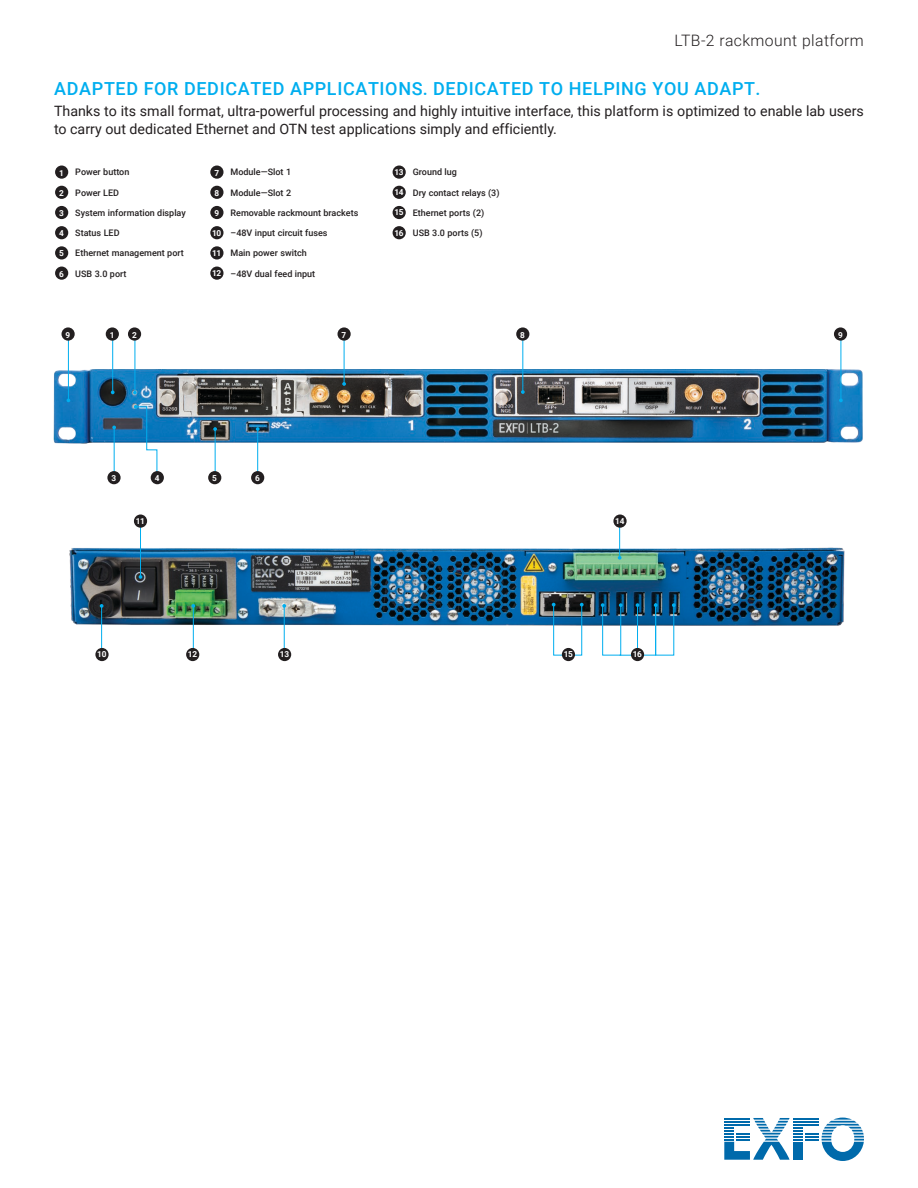
<style>
.page{position:relative;width:918px;height:1188px;background:#fff}
.page>*{position:absolute;margin:0;border:0;box-sizing:border-box;transform-origin:0 0}
.Titre{font:500 18px "Roboto";letter-spacing:.035em;color:#00aeef}
.t1{font:300 15.75px "Roboto";letter-spacing:.025em;color:#231f20}
.Texte{font:14.25px/18px "Roboto";color:#231f20}
.Légende_produit{font:500 9px "Roboto";color:#231f20}
.Numbering_product{font:700 8.25px "Roboto";letter-spacing:-.03em;color:#fff}
</style>
<div class="page">
<svg style="left:724px;top:1118px;width:140px;height:43px"></svg>
<hr style="left:724px;top:1124px;width:26px;height:2px;background:#006aab">
<img style="left:53px;top:369px;width:810px;height:82px">
<img style="left:69px;top:526px;width:776px;height:114px">
<hr style="left:140px;top:524px;width:1px;height:53px;background:#00aeef">
<hr style="left:619px;top:521px;width:1px;height:37px;background:#00aeef">
<svg style="left:618px;top:556px;width:4px;height:4px"></svg>
<hr style="left:112px;top:340px;width:1px;height:52px;background:#00aeef">
<hr style="left:344px;top:334px;width:1px;height:50px;background:#00aeef">
<svg style="left:342px;top:382px;width:4px;height:4px"></svg>
<hr style="left:522px;top:334px;width:1px;height:58px;background:#00aeef">
<svg style="left:521px;top:390px;width:4px;height:4px"></svg>
<hr style="left:114px;top:427px;width:1px;height:45px;background:#00aeef">
<hr style="left:215px;top:429px;width:1px;height:45px;background:#00aeef">
<svg style="left:213px;top:427px;width:4px;height:4px"></svg>
<hr style="left:284px;top:606px;width:1px;height:44px;background:#00aeef">
<svg style="left:282px;top:604px;width:4px;height:4px"></svg>
<hr style="left:101px;top:606px;width:1px;height:44px;background:#00aeef">
<hr style="left:193px;top:606px;width:1px;height:44px;background:#00aeef">
<svg style="left:191px;top:604px;width:4px;height:4px"></svg>
<hr style="left:257px;top:429px;width:1px;height:45px;background:#00aeef">
<svg style="left:256px;top:427px;width:4px;height:4px"></svg>
<svg style="left:134px;top:405px;width:24px;height:70px"></svg>
<hr style="left:841px;top:334px;width:1px;height:66px;background:#00aeef">
<hr style="left:68px;top:334px;width:1px;height:66px;background:#00aeef">
<div style="left:553px;top:604px;width:29px;height:52px;border:1px solid #00aeef"></div>
<svg style="left:580px;top:603px;width:4px;height:4px"></svg>
<svg style="left:552px;top:603px;width:4px;height:3px"></svg>
<div style="left:602px;top:605px;width:19px;height:51px;border:1px solid #00aeef"></div>
<svg style="left:601px;top:603px;width:4px;height:4px"></svg>
<svg style="left:672px;top:603px;width:4px;height:4px"></svg>
<svg style="left:619px;top:603px;width:39px;height:53px"></svg>
<hr style="left:135px;top:339px;width:1px;height:54px;background:#00aeef">
<svg style="left:133px;top:391px;width:4px;height:4px"></svg>
<div style="left:55px;top:166px;width:13px;height:13px;background:#231f20;border-radius:50%"></div>
<div style="left:210px;top:166px;width:14px;height:13px;background:#231f20;border-radius:50%"></div>
<div style="left:393px;top:166px;width:13px;height:13px;background:#231f20;border-radius:50%"></div>
<div style="left:55px;top:186px;width:13px;height:13px;background:#231f20;border-radius:50%"></div>
<div style="left:210px;top:186px;width:14px;height:13px;background:#231f20;border-radius:50%"></div>
<div style="left:393px;top:186px;width:13px;height:13px;background:#231f20;border-radius:50%"></div>
<div style="left:55px;top:206px;width:13px;height:13px;background:#231f20;border-radius:50%"></div>
<div style="left:210px;top:206px;width:14px;height:13px;background:#231f20;border-radius:50%"></div>
<div style="left:393px;top:206px;width:13px;height:13px;background:#231f20;border-radius:50%"></div>
<div style="left:55px;top:226px;width:13px;height:13px;background:#231f20;border-radius:50%"></div>
<div style="left:210px;top:226px;width:14px;height:13px;background:#231f20;border-radius:50%"></div>
<div style="left:393px;top:226px;width:13px;height:13px;background:#231f20;border-radius:50%"></div>
<div style="left:55px;top:246px;width:13px;height:14px;background:#231f20;border-radius:50%"></div>
<div style="left:210px;top:246px;width:14px;height:14px;background:#231f20;border-radius:50%"></div>
<div style="left:55px;top:267px;width:13px;height:13px;background:#231f20;border-radius:50%"></div>
<div style="left:210px;top:267px;width:14px;height:13px;background:#231f20;border-radius:50%"></div>
<div style="left:106px;top:327px;width:13px;height:14px;background:#231f20;border-radius:50%"></div>
<div style="left:128px;top:327px;width:13px;height:14px;background:#231f20;border-radius:50%"></div>
<div style="left:107px;top:471px;width:14px;height:13px;background:#231f20;border-radius:50%"></div>
<div style="left:151px;top:471px;width:13px;height:13px;background:#231f20;border-radius:50%"></div>
<div style="left:208px;top:471px;width:13px;height:13px;background:#231f20;border-radius:50%"></div>
<div style="left:251px;top:471px;width:13px;height:13px;background:#231f20;border-radius:50%"></div>
<div style="left:338px;top:327px;width:13px;height:14px;background:#231f20;border-radius:50%"></div>
<div style="left:516px;top:327px;width:13px;height:14px;background:#231f20;border-radius:50%"></div>
<div style="left:834px;top:327px;width:13px;height:14px;background:#231f20;border-radius:50%"></div>
<div style="left:62px;top:327px;width:13px;height:14px;background:#231f20;border-radius:50%"></div>
<div style="left:95px;top:648px;width:14px;height:13px;background:#231f20;border-radius:50%"></div>
<div style="left:134px;top:515px;width:13px;height:13px;background:#231f20;border-radius:50%"></div>
<div style="left:186px;top:648px;width:13px;height:13px;background:#231f20;border-radius:50%"></div>
<div style="left:278px;top:648px;width:13px;height:13px;background:#231f20;border-radius:50%"></div>
<div style="left:613px;top:515px;width:14px;height:13px;background:#231f20;border-radius:50%"></div>
<div style="left:562px;top:648px;width:13px;height:13px;background:#231f20;border-radius:50%"></div>
<div style="left:631px;top:648px;width:13px;height:13px;background:#231f20;border-radius:50%"></div>
<h2 class="t1" style="left:675px;top:30px;width:191px">LTB-2 rackmount platform</h2>
<p class="Titre" style="left:54px;top:75px;width:708px">ADAPTED FOR DEDICATED APPLICATIONS. DEDICATED TO HELPING YOU ADAPT.</p>
<p class="Texte" style="left:54px;top:101px;width:812px">Thanks to its small format, ultra-powerful processing and highly intuitive interface, this platform is optimized to enable lab users to carry out dedicated Ethernet and OTN test applications simply and efficiently.</p>
<p class="Numbering_product" style="left:59px;top:167px;width:6px">1</p>
<p class="Légende_produit" style="left:75px;top:166px;width:56px">Power button</p>
<p class="Numbering_product" style="left:214px;top:167px;width:6px">7</p>
<p class="Légende_produit" style="left:231px;top:166px;width:62px">Module—Slot 1</p>
<p class="Numbering_product" style="left:394px;top:166px;width:11px">13</p>
<p class="Légende_produit" style="left:413px;top:166px;width:46px">Ground lug</p>
<p class="Numbering_product" style="left:59px;top:187px;width:6px">2</p>
<p class="Légende_produit" style="left:75px;top:186px;width:45px">Power LED</p>
<p class="Numbering_product" style="left:214px;top:187px;width:6px">8</p>
<p class="Légende_produit" style="left:231px;top:186px;width:62px">Module—Slot 2</p>
<p class="Numbering_product" style="left:394px;top:186px;width:11px">14</p>
<p class="Légende_produit" style="left:413px;top:186px;width:88px">Dry contact relays (3)</p>
<p class="Numbering_product" style="left:59px;top:207px;width:6px">3</p>
<p class="Légende_produit" style="left:75px;top:206px;width:112px">System information display</p>
<p class="Numbering_product" style="left:214px;top:207px;width:6px">9</p>
<p class="Légende_produit" style="left:231px;top:206px;width:129px">Removable rackmount brackets</p>
<p class="Numbering_product" style="left:394px;top:207px;width:11px">15</p>
<p class="Légende_produit" style="left:413px;top:206px;width:73px">Ethernet ports (2)</p>
<p class="Numbering_product" style="left:59px;top:228px;width:6px">4</p>
<p class="Légende_produit" style="left:75px;top:227px;width:46px">Status LED</p>
<p class="Numbering_product" style="left:212px;top:227px;width:11px">10</p>
<p class="Légende_produit" style="left:231px;top:227px;width:99px">–48V input circuit fuses</p>
<p class="Numbering_product" style="left:394px;top:227px;width:11px">16</p>
<p class="Légende_produit" style="left:413px;top:227px;width:71px">USB 3.0 ports (5)</p>
<p class="Numbering_product" style="left:59px;top:248px;width:6px">5</p>
<p class="Légende_produit" style="left:75px;top:247px;width:110px">Ethernet management port</p>
<p class="Numbering_product" style="left:212px;top:247px;width:11px">11</p>
<p class="Légende_produit" style="left:231px;top:247px;width:78px">Main power switch</p>
<p class="Numbering_product" style="left:59px;top:268px;width:6px">6</p>
<p class="Légende_produit" style="left:75px;top:267px;width:53px">USB 3.0 port</p>
<p class="Numbering_product" style="left:212px;top:267px;width:11px">12</p>
<p class="Légende_produit" style="left:231px;top:267px;width:86px">–48V dual feed input</p>
<p class="Numbering_product" style="left:66px;top:329px;width:6px">9</p>
<p class="Numbering_product" style="left:342px;top:329px;width:6px">7</p>
<p class="Numbering_product" style="left:520px;top:329px;width:6px">8</p>
<p class="Numbering_product" style="left:838px;top:329px;width:6px">9</p>
<p class="Numbering_product" style="left:110px;top:329px;width:6px">1</p>
<p class="Numbering_product" style="left:132px;top:329px;width:6px">2</p>
<p class="Numbering_product" style="left:111px;top:472px;width:6px">3</p>
<p class="Numbering_product" style="left:155px;top:472px;width:6px">4</p>
<p class="Numbering_product" style="left:212px;top:472px;width:6px">5</p>
<p class="Numbering_product" style="left:255px;top:472px;width:6px">6</p>
<p class="Numbering_product" style="left:136px;top:515px;width:11px">11</p>
<p class="Numbering_product" style="left:615px;top:515px;width:11px">14</p>
<p class="Numbering_product" style="left:97px;top:649px;width:11px">10</p>
<p class="Numbering_product" style="left:188px;top:649px;width:11px">12</p>
<p class="Numbering_product" style="left:280px;top:649px;width:11px">13</p>
<p class="Numbering_product" style="left:564px;top:649px;width:11px">15</p>
<p class="Numbering_product" style="left:633px;top:649px;width:11px">16</p>
</div>
